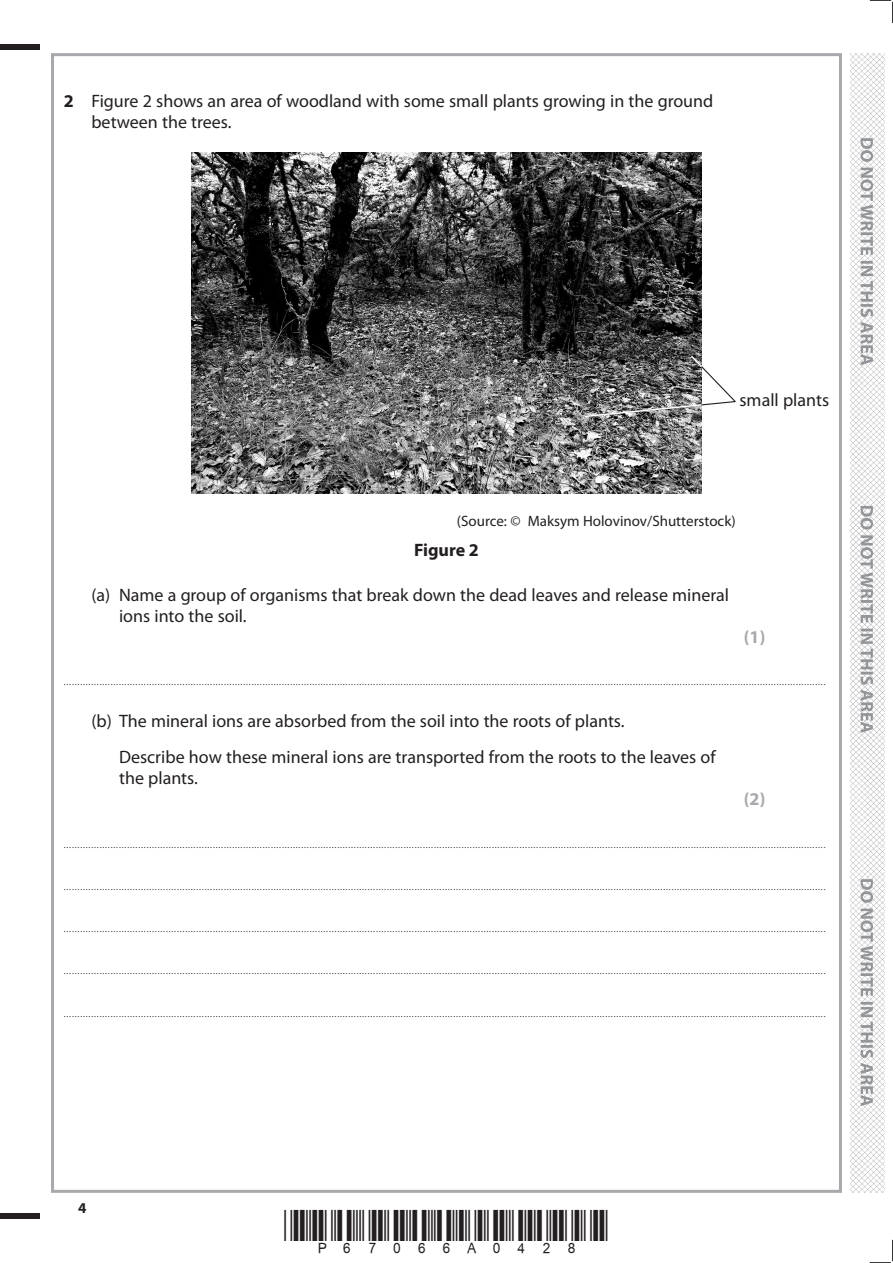
<style>
.page{position:relative;width:893px;height:1263px;background:#fff}
.page>*{position:absolute;margin:0;border:0;box-sizing:border-box;transform-origin:0 0}
.t1{font:18px/21px "Myriad Pro";color:#231f20}
.t2{font:700 18px "Myriad Pro";color:#231f20}
.t3{font:700 18px "Myriad Pro";color:#a8a9ad}
.t4{font:15px "Myriad Pro";color:#231f20}
.t5{font:700 15px "Myriad Pro";color:#231f20}
.t6{font:9px "Myriad Pro";color:#231f20}
.s1{font-weight:700}
</style>
<div class="page">
<div style="left:0;top:44px;width:40px;height:5px;background:#231f20"></div>
<div style="left:0;top:1214px;width:40px;height:5px;background:#231f20"></div>
<svg style="left:870px;top:0;width:23px;height:23px"></svg>
<svg style="left:870px;top:1240px;width:23px;height:23px"></svg>
<img style="left:850px;top:53px;width:34px;height:1140px">
<svg style="left:860px;top:138px;width:13px;height:968px"></svg>
<img style="left:191px;top:153px;width:511px;height:340px">
<svg style="left:583px;top:354px;width:153px;height:64px"></svg>
<h1 class="t1" style="left:91px;top:90px;width:623px;text-indent:-28px"><span class="s1">2</span> Figure 2 shows an area of woodland with some small plants growing in the ground between the trees.</h1>
<h1 class="t1" style="left:739px;top:389px;width:91px">small plants</h1>
<h2 class="t4" style="left:457px;top:512px;width:280px">(Source: © Maksym Holovinov/Shutterstock)</h2>
<h1 class="t2" style="left:414px;top:538px;width:66px">Figure 2</h1>
<h1 class="t1" style="left:119px;top:584px;width:612px;text-indent:-28px">(a) Name a group of organisms that break down the dead leaves and release mineral ions into the soil.</h1>
<h1 class="t3" style="left:744px;top:625px;width:23px">(1)</h1>
<p class="t6" style="left:64px;top:676px;width:763px">....................................................................................................................................................................................................................................................................................</p>
<h1 class="t1" style="left:119px;top:703px;width:598px;line-height:36px;text-indent:-28px">(b) The mineral ions are absorbed from the soil into the roots of plants.<br>Describe how these mineral ions are transported from the roots to the leaves of</h1>
<h1 class="t1" style="left:119px;top:767px;width:80px">the plants.</h1>
<h1 class="t3" style="left:744px;top:787px;width:23px">(2)</h1>
<p class="t6" style="left:64px;top:839px;width:763px">....................................................................................................................................................................................................................................................................................</p>
<p class="t6" style="left:64px;top:881px;width:763px">....................................................................................................................................................................................................................................................................................</p>
<p class="t6" style="left:64px;top:923px;width:763px">....................................................................................................................................................................................................................................................................................</p>
<p class="t6" style="left:64px;top:966px;width:763px">....................................................................................................................................................................................................................................................................................</p>
<p class="t6" style="left:64px;top:1008px;width:763px">....................................................................................................................................................................................................................................................................................</p>
<h2 class="t5" style="left:78px;top:1198px;width:10px">4</h2>
</div>
